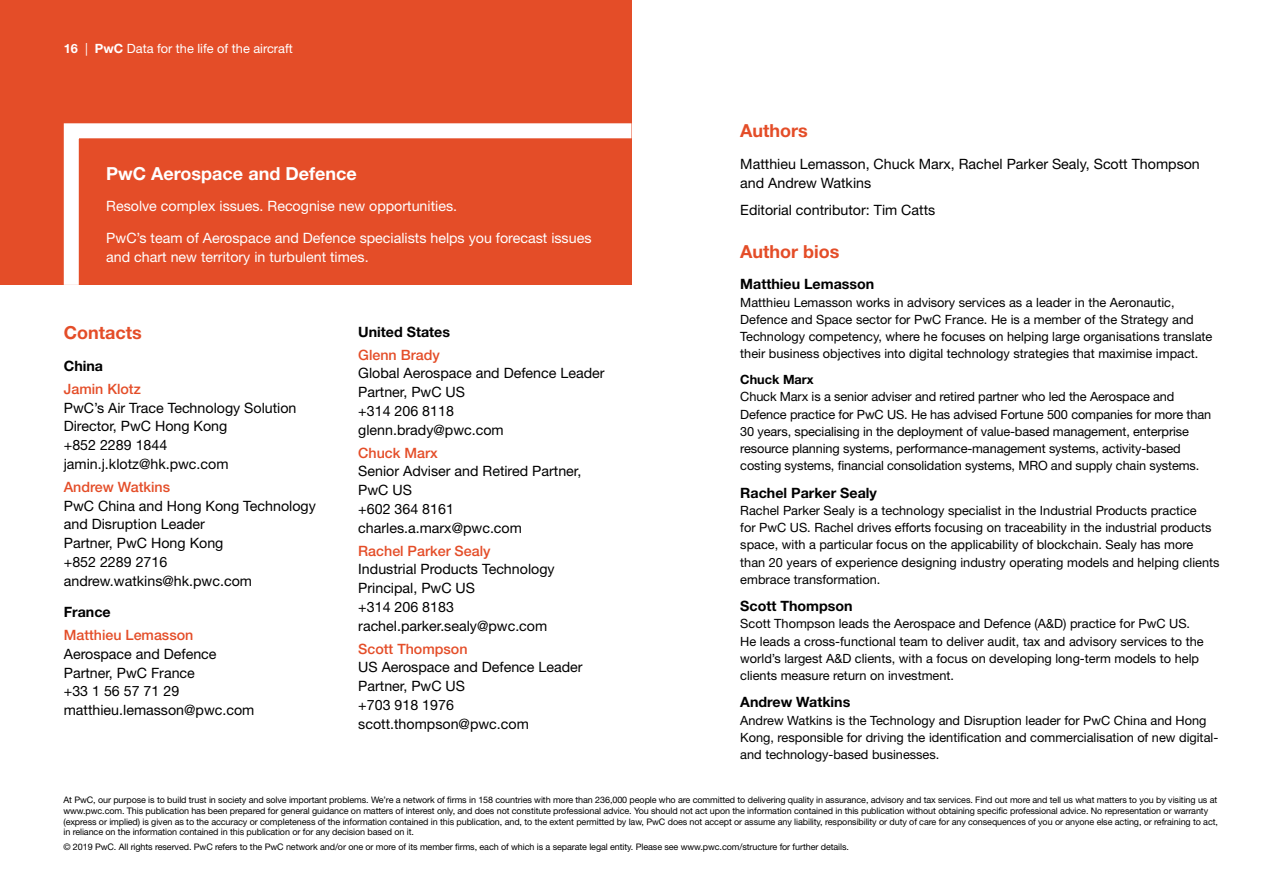
<style>
.page{position:relative;width:1263px;height:893px;background:#fff}
.page>*{position:absolute;margin:0;border:0;box-sizing:border-box;transform-origin:0 0}
.t1{font:700 18px "Helvetica Neue";color:#e44d28}
.t2{font:700 18px "Helvetica Neue";color:#fff}
.t3{font:14.25px/18.8px "Helvetica Neue";color:#000}
.t4{font:14.25px/18.8px "Helvetica Neue";color:#fff}
.t5{font:500 14.25px "Helvetica Neue";color:#e44d28}
.t6{font:700 14.25px "Helvetica Neue";color:#000}
.t7{font:12.75px/17.2px "Helvetica Neue";color:#000}
.t8{font:12.75px "Helvetica Neue";color:#fff}
.t9{font:700 12.75px "Helvetica Neue";color:#000}
.t10{font:9px/10.8px "Helvetica Neue";letter-spacing:-.01em;color:#000}
.s1{font-weight:700}
</style>
<div class="page">
<div style="left:0;top:0;width:631px;height:285px;background:#e44d28"></div>
<svg style="left:63px;top:116px;width:569px;height:169px"></svg>
<p class="t8" style="left:64px;top:40px;width:231px"><span class="s1">16</span> | <span class="s1">PwC</span> Data for the life of the aircraft</p>
<h1 class="t2" style="left:106px;top:162px;width:252px">PwC Aerospace and Defence</h1>
<p class="t4" style="left:106px;top:197px;width:352px">Resolve complex issues. Recognise new opportunities.</p>
<p class="t4" style="left:106px;top:228px;width:487px">PwC’s team of Aerospace and Defence specialists helps you forecast issues and chart new territory in turbulent times.</p>
<h1 class="t1" style="left:64px;top:322px;width:80px">Contacts</h1>
<p class="t6" style="left:64px;top:357px;width:41px">China</p>
<p class="t5" style="left:64px;top:380px;width:79px">Jamin Klotz</p>
<p class="t3" style="left:64px;top:398px;width:234px">PwC’s Air Trace Technology Solution<br>Director, PwC Hong Kong<br>+852 2289 1844 jamin.j.klotz@hk.pwc.com</p>
<p class="t5" style="left:64px;top:478px;width:108px">Andrew Watkins</p>
<p class="t3" style="left:64px;top:496px;width:254px">PwC China and Hong Kong Technology and Disruption Leader<br>Partner, PwC Hong Kong<br>+852 2289 2716 andrew.watkins@hk.pwc.com</p>
<p class="t6" style="left:64px;top:603px;width:48px">France</p>
<p class="t5" style="left:64px;top:627px;width:131px">Matthieu Lemasson</p>
<p class="t3" style="left:64px;top:644px;width:192px">Aerospace and Defence<br>Partner, PwC France<br>+33 1 56 57 71 29 matthieu.lemasson@pwc.com</p>
<p class="t6" style="left:358px;top:323px;width:93px">United States</p>
<p class="t5" style="left:358px;top:346px;width:83px">Glenn Brady</p>
<p class="t3" style="left:358px;top:364px;width:248px">Global Aerospace and Defence Leader<br>Partner, PwC US<br>+314 206 8118<br>glenn.brady@pwc.com</p>
<p class="t5" style="left:358px;top:444px;width:81px">Chuck Marx</p>
<p class="t3" style="left:358px;top:462px;width:225px">Senior Adviser and Retired Partner,<br>PwC US<br>+602 364 8161 charles.a.marx@pwc.com</p>
<p class="t5" style="left:358px;top:542px;width:134px">Rachel Parker Sealy</p>
<p class="t3" style="left:358px;top:560px;width:198px">Industrial Products Technology<br>Principal, PwC US<br>+314 206 8183 rachel.parker.sealy@pwc.com</p>
<p class="t5" style="left:358px;top:640px;width:111px">Scott Thompson</p>
<p class="t3" style="left:358px;top:658px;width:226px">US Aerospace and Defence Leader<br>Partner, PwC US<br>+703 918 1976 scott.thompson@pwc.com</p>
<h1 class="t1" style="left:740px;top:120px;width:69px">Authors</h1>
<p class="t3" style="left:740px;top:154px;width:461px">Matthieu Lemasson, Chuck Marx, Rachel Parker Sealy, Scott Thompson and Andrew Watkins</p>
<p class="t3" style="left:740px;top:200px;width:197px">Editorial contributor: Tim Catts</p>
<h1 class="t1" style="left:740px;top:240px;width:101px">Author bios</h1>
<p class="t6" style="left:740px;top:275px;width:136px">Matthieu Lemasson</p>
<p class="t7" style="left:740px;top:293px;width:474px">Matthieu Lemasson works in advisory services as a leader in the Aeronautic, Defence and Space sector for PwC France. He is a member of the Strategy and Technology competency, where he focuses on helping large organisations translate their business objectives into digital technology strategies that maximise impact.</p>
<p class="t9" style="left:740px;top:372px;width:75px">Chuck Marx</p>
<p class="t7" style="left:740px;top:388px;width:472px">Chuck Marx is a senior adviser and retired partner who led the Aerospace and Defence practice for PwC US. He has advised Fortune 500 companies for more than 30 years, specialising in the deployment of value-based management, enterprise resource planning systems, performance-management systems, activity-based costing systems, financial consolidation systems, MRO and supply chain systems.</p>
<p class="t6" style="left:740px;top:484px;width:138px">Rachel Parker Sealy</p>
<p class="t7" style="left:740px;top:501px;width:481px">Rachel Parker Sealy is a technology specialist in the Industrial Products practice<br>for PwC US. Rachel drives efforts focusing on traceability in the industrial products space, with a particular focus on the applicability of blockchain. Sealy has more than 20 years of experience designing industry operating models and helping clients embrace transformation.</p>
<p class="t6" style="left:740px;top:597px;width:114px">Scott Thompson</p>
<p class="t7" style="left:740px;top:615px;width:465px">Scott Thompson leads the Aerospace and Defence (A&amp;D) practice for PwC US.<br>He leads a cross-functional team to deliver audit, tax and advisory services to the world’s largest A&amp;D clients, with a focus on developing long-term models to help clients measure return on investment.</p>
<p class="t6" style="left:740px;top:693px;width:112px">Andrew Watkins</p>
<p class="t7" style="left:740px;top:711px;width:479px">Andrew Watkins is the Technology and Disruption leader for PwC China and Hong<br>Kong, responsible for driving the identification and commercialisation of new digital&shy;and technology-based businesses.</p>
<p class="t10" style="left:63px;top:794px;width:1156px">At PwC, our purpose is to build trust in society and solve important problems. We’re a network of firms in 158 countries with more than 236,000 people who are committed to delivering quality in assurance, advisory and tax services. Find out more and tell us what matters to you by visiting us at www.pwc.com. This publication has been prepared for general guidance on matters of interest only, and does not constitute professional advice. You should not act upon the information contained in this publication without obtaining specific professional advice. No representation or warranty (express or implied) is given as to the accuracy or completeness of the information contained in this publication, and, to the extent permitted by law, PwC does not accept or assume any liability, responsibility or duty of care for any consequences of you or anyone else acting, or refraining to act, in reliance on the information contained in this publication or for any decision based on it.</p>
<p class="t10" style="left:63px;top:842px;width:787px">© 2019 PwC. All rights reserved. PwC refers to the PwC network and/or one or more of its member firms, each of which is a separate legal entity. Please see www.pwc.com/structure for further details.</p>
</div>
